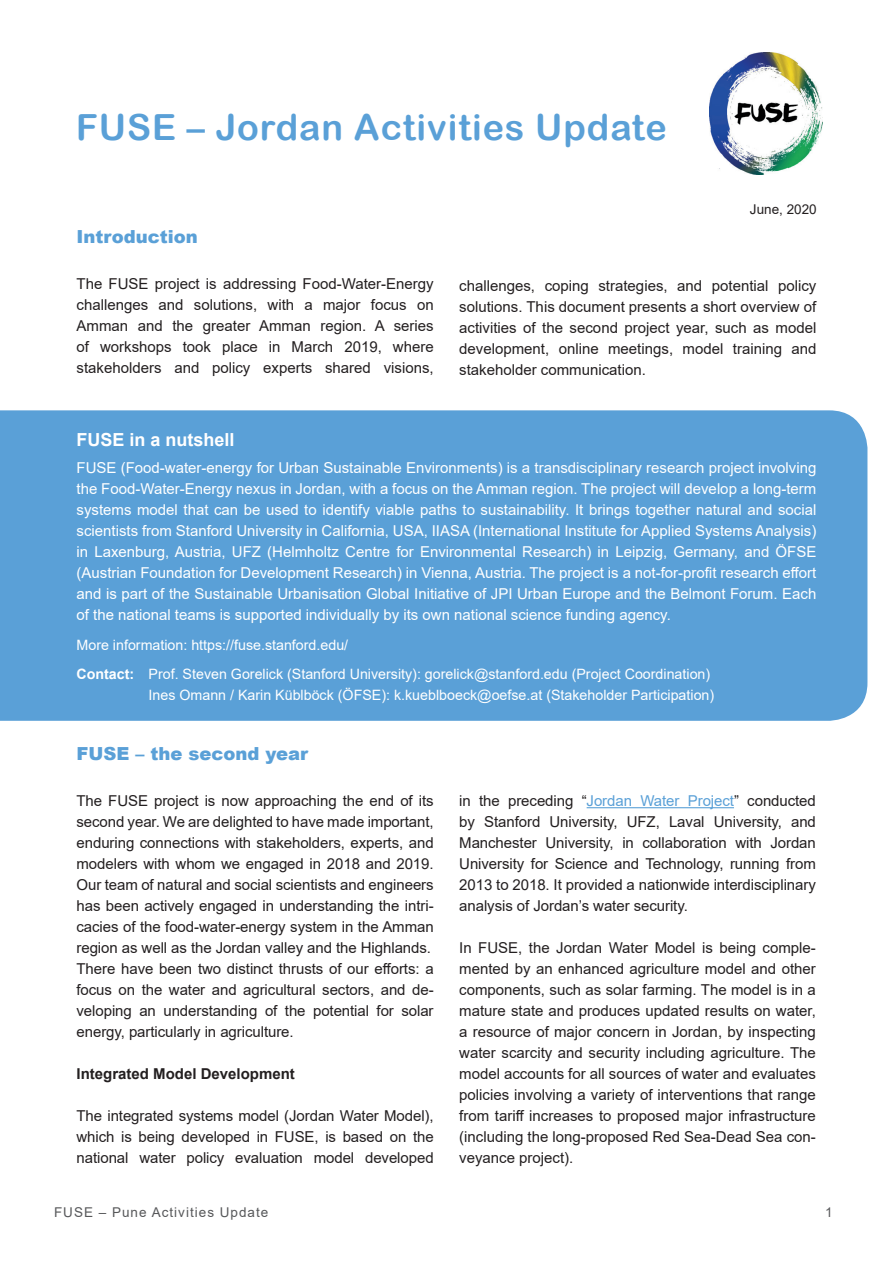
<style>
.page{position:relative;width:893px;height:1263px;background:#fff}
.page>*{position:absolute;margin:0;border:0;box-sizing:border-box;transform-origin:0 0}
.t1{font:36px "Arial Rounded MT Bold";letter-spacing:.025em;color:#5aa0d7}
.t2{font:900 18px "Arial";color:#5aa0d7}
.t3{font:700 18px "Arial";color:#fff}
.t4{font:15px/21px "Arial";letter-spacing:-.005em;color:#231f20;text-align:justify}
.t5{font:15px/21px "Arial";color:#fff;text-align:justify}
.t6{font:700 15px "Arial";color:#231f20}
.t7{font:14.25px/29.5px "Arial";color:#fff}
.t8{font:13.5px "Arial";letter-spacing:.075em;color:#57585a}
.t9{font:13.5px "Arial";color:#231f20}
.s1{font-weight:700}
.s2{color:#5aa0d7}
</style>
<div class="page">
<div style="left:0;top:410px;width:867px;height:311px;background:#5aa0d7"></div>
<img style="left:709px;top:53px;width:114px;height:121px">
<hr style="left:587px;top:807px;width:147px;height:1px;background:#5aa0d7">
<h1 class="t1" style="left:76px;top:106px;width:592px">FUSE – Jordan Activities Update</h1>
<p class="t9" style="left:750px;top:200px;width:68px">June, 2020</p>
<p class="t2" style="left:77px;top:223px;width:123px">Introduction</p>
<p class="t4" style="left:77px;top:273px;width:359px">The FUSE project is addressing Food-Water-Energy challenges and solutions, with a major focus on Amman and the greater Amman region. A series of workshops took place in March 2019, where stakeholders and policy experts shared visions,</p>
<p class="t4" style="left:459px;top:275px;width:359px">challenges, coping strategies, and potential policy solutions. This document presents a short overview of activities of the second project year, such as model development, online meetings, model training and stakeholder communication.</p>
<p class="t3" style="left:77px;top:427px;width:160px">FUSE in a nutshell</p>
<p class="t5" style="left:77px;top:457px;width:741px">FUSE (Food-water-energy for Urban Sustainable Environments) is a transdisciplinary research project involving the Food-Water-Energy nexus in Jordan, with a focus on the Amman region. The project will develop a long-term systems model that can be used to identify viable paths to sustainability. It brings together natural and social scientists from Stanford University in California, USA, IIASA (International Institute for Applied Systems Analysis) in Laxenburg, Austria, UFZ (Helmholtz Centre for Environmental Research) in Leipzig, Germany, and ÖFSE (Austrian Foundation for Development Research) in Vienna, Austria. The project is a not-for-profit research effort and is part of the Sustainable Urbanisation Global Initiative of JPI Urban Europe and the Belmont Forum. Each of the national teams is supported individually by its own national science funding agency.</p>
<p class="t7" style="left:77px;top:630px;width:635px">More information: https://fuse.stanford.edu/<br><span class="s1">Contact:</span> Prof. Steven Gorelick (Stanford University): gorelick@stanford.edu (Project Coordination)</p>
<p class="t7" style="left:149px;top:680px;width:567px">Ines Omann / Karin Küblböck (ÖFSE): k.kueblboeck@oefse.at (Stakeholder Participation)</p>
<p class="t2" style="left:77px;top:740px;width:233px">FUSE – the second year</p>
<p class="t4" style="left:77px;top:790px;width:359px;text-align:left">The FUSE project is now approaching the end of its second year. We are delighted to have made important, enduring connections with stakeholders, experts, and modelers with whom we engaged in 2018 and 2019.<br>Our team of natural and social scientists and engineers has been actively engaged in understanding the intri&shy;cacies of the food-water-energy system in the Amman region as well as the Jordan valley and the Highlands.<br>There have been two distinct thrusts of our efforts: a focus on the water and agricultural sectors, and de&shy;veloping an understanding of the potential for solar energy, particularly in agriculture.</p>
<p class="t6" style="left:77px;top:1063px;width:220px">Integrated Model Development</p>
<p class="t4" style="left:77px;top:1105px;width:359px">The integrated systems model (Jordan Water Model), which is being developed in FUSE, is based on the national water policy evaluation model developed</p>
<p class="t4" style="left:459px;top:790px;width:358px">in the preceding “<span class="s2">Jordan Water Project</span>” conducted by Stanford University, UFZ, Laval University, and Manchester University, in collaboration with Jordan University for Science and Technology, running from 2013 to 2018. It provided a nationwide interdisciplinary analysis of Jordan’s water security.</p>
<p class="t4" style="left:459px;top:937px;width:358px">In FUSE, the Jordan Water Model is being comple&shy;mented by an enhanced agriculture model and other components, such as solar farming. The model is in a mature state and produces updated results on water, a resource of major concern in Jordan, by inspecting water scarcity and security including agriculture. The model accounts for all sources of water and evaluates policies involving a variety of interventions that range from tariff increases to proposed major infrastructure (including the long-proposed Red Sea-Dead Sea con&shy;veyance project).</p>
<p class="t8" style="left:54px;top:1202px;width:216px">FUSE – Pune Activities Update</p>
<p class="t8" style="left:825px;top:1202px;width:9px">1</p>
</div>
